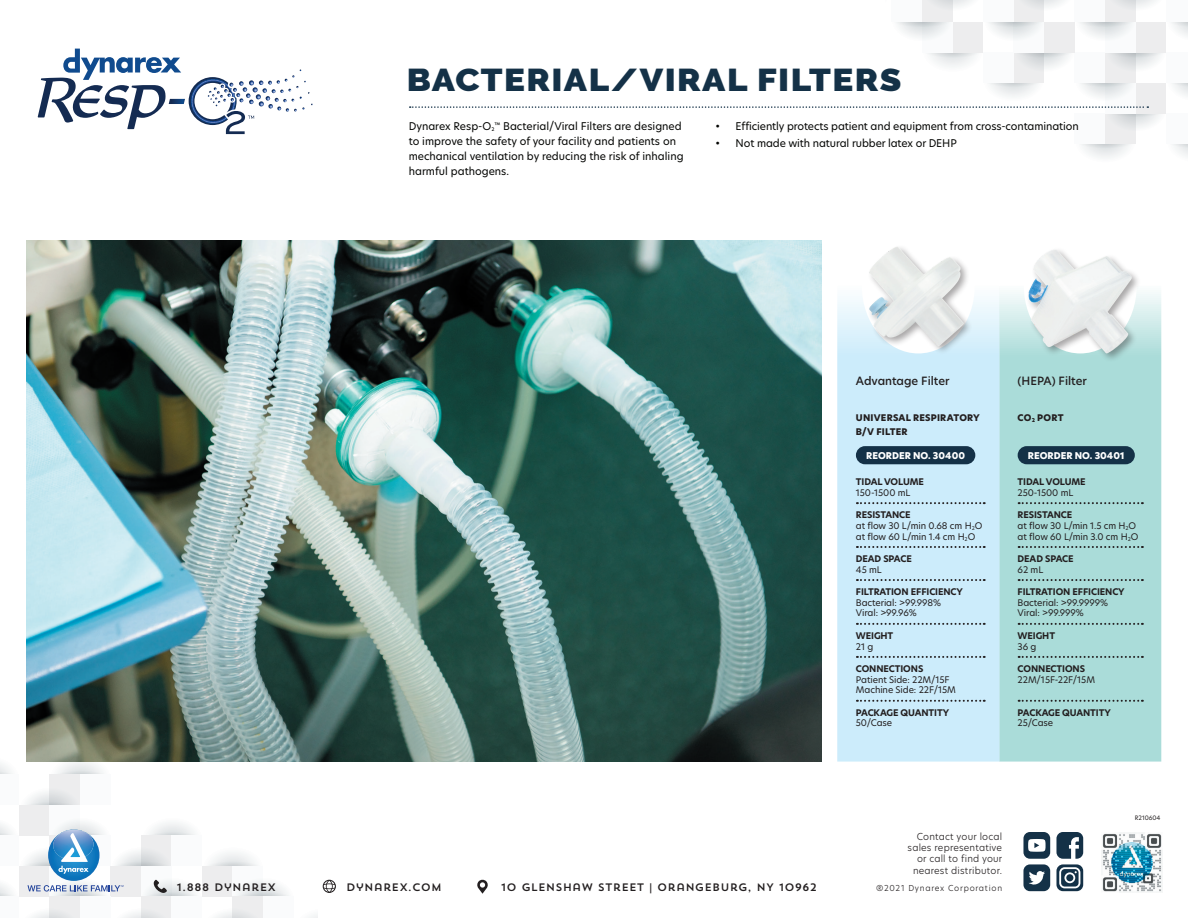
<style>
.page{position:relative;width:1188px;height:918px;background:#fff}
.page>*{position:absolute;margin:0;border:0;box-sizing:border-box;transform-origin:0 0}
.t1{font:900 31.5px "Raleway";letter-spacing:.04em;color:#143147;scale:1.11 1}
.t2{font:500 11.25px "Hero New";color:#231f20}
.t3{font:10.8px "Trend Sans One";color:#231f20}
.t4{font:10.5px/15px "Hero New";letter-spacing:-.005em;color:#040503}
.t5{font:300 9.45px/11.4px "Hero New";letter-spacing:.02em;color:#231f20;text-align:right}
.t6{font:800 9.15px "Hero New";color:#fff}
.t7{font:9px/10.8px "Hero New";letter-spacing:-.01em;color:#231f20}
.t8{font:700 9px "Hero New";letter-spacing:-.01em;color:#231f20}
.t9{font:800 9px/13.8px "Hero New";letter-spacing:.025em;color:#231f20}
.t10{font:300 8.1px "Hero New";letter-spacing:.09em;color:#231f20}
.t11{font:6px "Hero New";color:#231f20}
.s1{font-size:6.15px}
.s2{font-weight:700}
</style>
<div class="page">
<img style="left:1101px;top:832px;width:61px;height:61px">
<svg style="left:1056px;top:832px;width:27px;height:59px"></svg>
<svg style="left:1023px;top:832px;width:27px;height:59px"></svg>
<svg style="left:477px;top:879px;width:11px;height:15px"></svg>
<svg style="left:0;top:756px;width:336px;height:162px"></svg>
<svg style="left:38px;top:49px;width:275px;height:85px"></svg>
<svg style="left:410px;top:0;width:778px;height:158px"></svg>
<div style="left:999px;top:292px;width:162px;height:470px;background:#aadcd9"></div>
<div style="left:837px;top:298px;width:162px;height:464px;background:#ccecfb"></div>
<div style="left:1018px;top:446px;width:117px;height:18px;background:#143147;border-radius:9px"></div>
<svg style="left:1019px;top:502px;width:124px;height:2px"></svg>
<svg style="left:1019px;top:546px;width:124px;height:2px"></svg>
<svg style="left:1019px;top:579px;width:124px;height:2px"></svg>
<svg style="left:1019px;top:623px;width:124px;height:2px"></svg>
<svg style="left:1019px;top:656px;width:124px;height:2px"></svg>
<svg style="left:1019px;top:700px;width:124px;height:2px"></svg>
<div style="left:856px;top:446px;width:119px;height:18px;background:#143147;border-radius:9px"></div>
<svg style="left:857px;top:502px;width:128px;height:2px"></svg>
<svg style="left:857px;top:546px;width:128px;height:2px"></svg>
<svg style="left:857px;top:579px;width:128px;height:2px"></svg>
<svg style="left:857px;top:623px;width:128px;height:2px"></svg>
<svg style="left:857px;top:656px;width:128px;height:2px"></svg>
<svg style="left:857px;top:700px;width:128px;height:2px"></svg>
<img style="left:852px;top:247px;width:133px;height:117px">
<img style="left:1015px;top:249px;width:130px;height:121px">
<img style="left:27px;top:241px;width:795px;height:521px">
<h1 class="t1" style="left:407px;top:62px;width:447px">BACTERIAL/VIRAL FILTERS</h1>
<p class="t4" style="left:409px;top:118px;width:276px">Dynarex Resp-O<span class="s1">2</span><sup>™</sup> Bacterial/Viral Filters are designed to improve the safety of your facility and patients on mechanical ventilation by reducing the risk of inhaling harmful pathogens.</p>
<p class="t4" style="left:715px;top:118px;width:365px">• Efficiently protects patient and equipment from cross-contamination</p>
<p class="t4" style="left:715px;top:136px;width:243px">• Not made with natural rubber latex or DEHP</p>
<p class="t2" style="left:856px;top:373px;width:95px">Advantage Filter</p>
<p class="t9" style="left:856px;top:411px;width:125px">UNIVERSAL RESPIRATORY<br>B/V FILTER</p>
<p class="t6" style="left:866px;top:449px;width:100px">REORDER NO. 30400</p>
<p class="t8" style="left:856px;top:476px;width:70px">TIDAL VOLUME</p>
<p class="t7" style="left:856px;top:487px;width:56px">150-1500 mL</p>
<p class="t7" style="left:856px;top:509px;width:128px"><span class="s2">RESISTANCE<br></span>at flow 30 L/min 0.68 cm H<sub>2</sub>O at flow 60 L/min 1.4 cm H<sub>2</sub>O</p>
<p class="t8" style="left:856px;top:552px;width:57px">DEAD SPACE</p>
<p class="t7" style="left:856px;top:564px;width:27px">45 mL</p>
<p class="t8" style="left:856px;top:585px;width:108px">FILTRATION EFFICIENCY</p>
<p class="t7" style="left:856px;top:597px;width:87px">Bacterial: &gt;99.998%<br>Viral: &gt;99.96%</p>
<p class="t8" style="left:856px;top:629px;width:39px">WEIGHT</p>
<p class="t7" style="left:856px;top:641px;width:19px">21 g</p>
<p class="t8" style="left:856px;top:662px;width:69px">CONNECTIONS</p>
<p class="t7" style="left:856px;top:674px;width:101px">Patient Side: 22M/15F<br>Machine Side: 22F/15M</p>
<p class="t8" style="left:856px;top:706px;width:95px">PACKAGE QUANTITY</p>
<p class="t7" style="left:856px;top:718px;width:38px">50/Case</p>
<p class="t2" style="left:1018px;top:373px;width:71px">(HEPA) Filter</p>
<p class="t9" style="left:1018px;top:411px;width:47px">CO<sub>2</sub> PORT</p>
<p class="t6" style="left:1028px;top:449px;width:98px">REORDER NO. 30401</p>
<p class="t8" style="left:1018px;top:476px;width:70px">TIDAL VOLUME</p>
<p class="t7" style="left:1018px;top:487px;width:57px">250-1500 mL</p>
<p class="t7" style="left:1018px;top:509px;width:122px"><span class="s2">RESISTANCE<br></span>at flow 30 L/min 1.5 cm H<sub>2</sub>O at flow 60 L/min 3.0 cm H<sub>2</sub>O</p>
<p class="t8" style="left:1018px;top:552px;width:57px">DEAD SPACE</p>
<p class="t7" style="left:1018px;top:564px;width:27px">62 mL</p>
<p class="t8" style="left:1018px;top:585px;width:108px">FILTRATION EFFICIENCY</p>
<p class="t7" style="left:1018px;top:597px;width:92px">Bacterial: &gt;99.9999%<br>Viral: &gt;99.999%</p>
<p class="t8" style="left:1018px;top:629px;width:39px">WEIGHT</p>
<p class="t7" style="left:1018px;top:641px;width:20px">36 g</p>
<p class="t8" style="left:1018px;top:662px;width:69px">CONNECTIONS</p>
<p class="t7" style="left:1018px;top:674px;width:79px">22M/15F-22F/15M</p>
<p class="t8" style="left:1018px;top:706px;width:95px">PACKAGE QUANTITY</p>
<p class="t7" style="left:1018px;top:718px;width:37px">25/Case</p>
<p class="t5" style="left:908px;top:830px;width:96px">Contact your local sales representative or call to find your nearest distributor.</p>
<p class="t11" style="left:1135px;top:814px;width:27px">R210604</p>
<p class="t3" style="left:176px;top:880px;width:101px">1.888 DYNAREX</p>
<p class="t3" style="left:346px;top:880px;width:97px">DYNAREX.COM</p>
<p class="t3" style="left:501px;top:880px;width:318px">10 GLENSHAW STREET | ORANGEBURG, NY 10962</p>
<p class="t10" style="left:876px;top:883px;width:128px">®2021 Dynarex Corporation</p>
</div>
